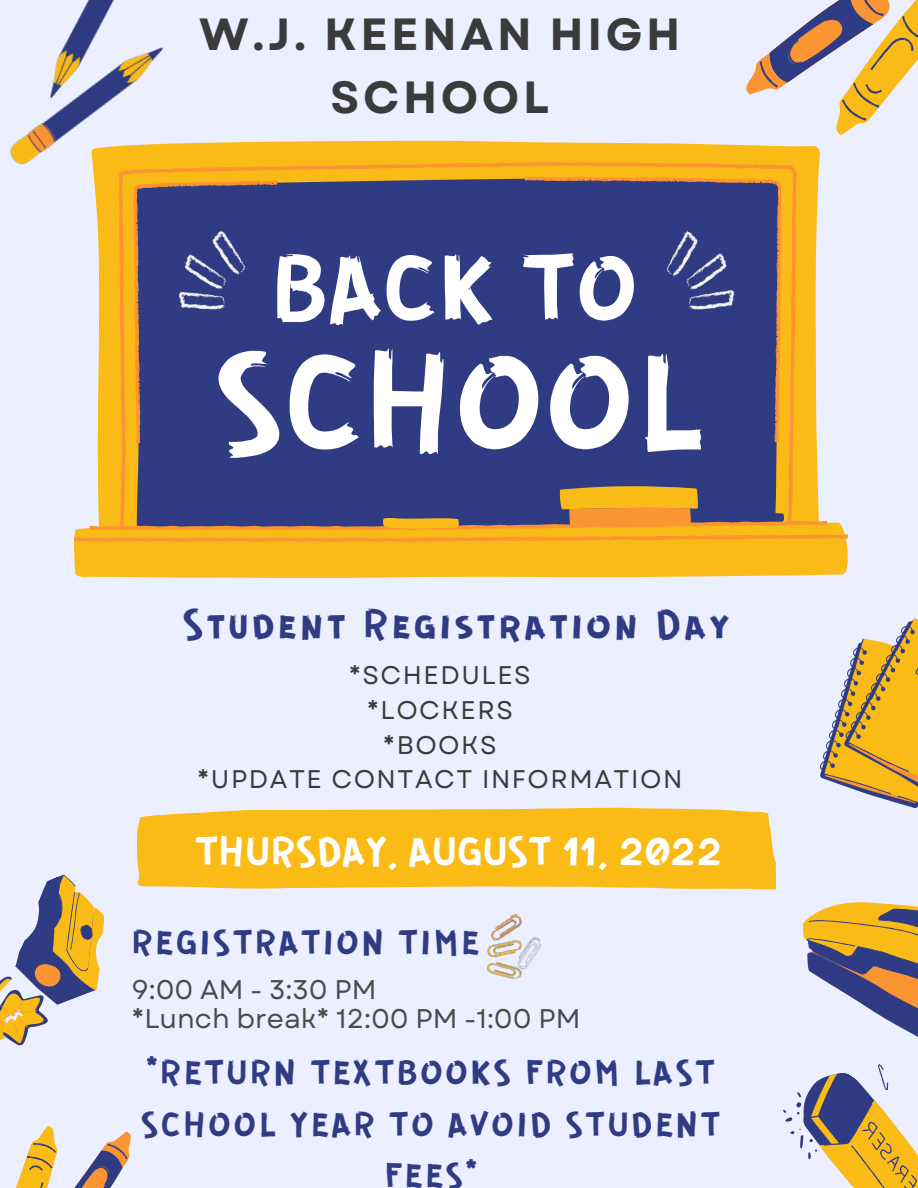
<style>
.page{position:relative;width:918px;height:1188px;background:#ebefff}
.page>*{position:absolute;margin:0;border:0;box-sizing:border-box;transform-origin:0 0}
.t1{font:148.35px "GUERRILLA";color:#fff}
.t2{font:102.6px "GUERRILLA";color:#fff}
.t3{font:45px "GUERRILLA";letter-spacing:.065em;color:#2f3c83}
.t4{font:700 45px/63px "Garet";letter-spacing:.08em;color:#3b3b3b;text-align:center}
.t5{font:44.1px "GUERRILLA";color:#fff}
.t6{font:37.5px/51.8px "GUERRILLA";letter-spacing:.06em;color:#2f3c83;text-align:center}
.t7{font:27px/29.2px "Garet";color:#4b4b4b}
.t8{font:25.5px/34.8px "Garet";letter-spacing:.06em;color:#3b3b3b;text-align:center}
</style>
<div class="page">
<div style="left:74px;top:141px;width:774px;height:437px;background:#fabb17"></div>
<svg style="left:74px;top:161px;width:774px;height:382px;background:#676277"></svg>
<svg style="left:383px;top:486px;width:315px;height:43px;background:#937253"></svg>
<svg style="left:16px;top:1126px;width:115px;height:62px"></svg>
<img style="left:820px;top:618px;width:98px;height:189px">
<svg style="left:783px;top:902px;width:135px;height:286px"></svg>
<img style="left:10px;top:0;width:187px;height:168px">
<svg style="left:0;top:874px;width:104px;height:172px"></svg>
<svg style="left:137px;top:808px;width:639px;height:82px;background:#f9be25"></svg>
<img style="left:487px;top:914px;width:55px;height:65px">
<img style="left:652px;top:223px;width:97px;height:104px">
<svg style="left:733px;top:0;width:185px;height:154px"></svg>
<img style="left:163px;top:223px;width:96px;height:104px">
<p class="t4" style="left:199px;top:3px;width:483px">W.J. KEENAN HIGH<br>SCHOOL</p>
<h2 class="t2" style="left:270px;top:222px;width:369px">BACK TO</h2>
<h1 class="t1" style="left:214px;top:307px;width:492px">SCHOOL</h1>
<p class="t3" style="left:182px;top:595px;width:549px">Student Registration Day</p>
<p class="t8" style="left:197px;top:658px;width:487px">*SCHEDULES<br>*LOCKERS<br>*BOOKS<br>*UPDATE CONTACT INFORMATION</p>
<p class="t5" style="left:195px;top:823px;width:530px">THURSDAY, AUGUST 11, 2022</p>
<p class="t6" style="left:132px;top:915px;width:349px">REGISTRATION TIME</p>
<p class="t7" style="left:132px;top:975px;width:450px">9:00 AM - 3:30 PM<br>*Lunch break* 12:00 PM -1:00 PM</p>
<p class="t6" style="left:141px;top:1045px;width:581px">*RETURN TEXTBOOKS FROM LAST<br>SCHOOL YEAR TO AVOID STUDENT<br>FEES*</p>
</div>
